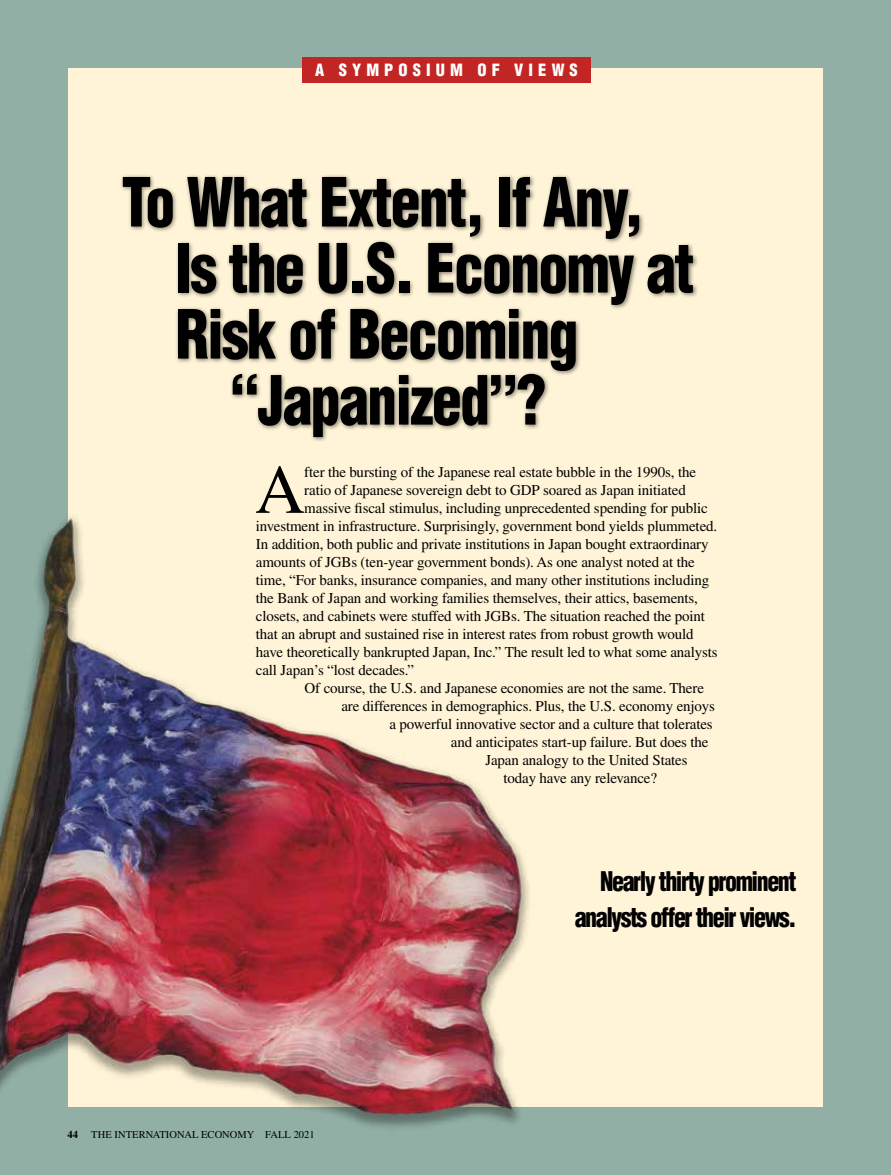
<style>
.page{position:relative;width:891px;height:1175px;background:#fff}
.page>*{position:absolute;margin:0;border:0;box-sizing:border-box;transform-origin:0 0}
.t1{font:69.45px "Times LT Std";color:#000}
.t2{font:900 condensed 66px "Helvetica LT Std";letter-spacing:-.03em;color:#000;scale:.91 1}
.t3{font:900 condensed 26.4px/36px "Helvetica LT Std";letter-spacing:-.06em;color:#000;text-align:right;scale:.91 1}
.t4{font:900 condensed 16.5px "Helvetica LT Std";letter-spacing:.31em;color:#fff}
.t5{font:15px "Times LT Std";letter-spacing:-.01em;color:#000}
.t6{font:10.5px "Times LT Std";letter-spacing:.005em;color:#000}
.t7{font:700 10.5px "Times LT Std";color:#000}
</style>
<div class="page">
<div style="left:0;top:0;width:891px;height:1174px;background:#91afa5"></div>
<div style="left:68px;top:68px;width:755px;height:1038px;background:#fff4d7"></div>
<div style="left:119px;top:174px;width:580px;height:268px;background:#000;opacity:.5"></div>
<div style="left:303px;top:58px;width:288px;height:25px;background:#c12624"></div>
<img style="left:0;top:515px;width:540px;height:612px">
<p class="t4" style="left:315px;top:60px;width:264px">A SYMPOSIUM OF VIEWS</p>
<h2 class="t2" style="left:122px;top:160px;width:576px">To What Extent, If Any,</h2>
<h2 class="t2" style="left:176px;top:226px;width:572px">Is the U.S. Economy at</h2>
<h2 class="t2" style="left:176px;top:292px;width:444px">Risk of Becoming</h2>
<h2 class="t2" style="left:230px;top:358px;width:350px">“Japanized”?</h2>
<h1 class="t1" style="left:255px;top:450px;width:52px">A</h1>
<p class="t5" style="left:304px;top:463px;width:393px">fter the bursting of the Japanese real estate bubble in the 1990s, the</p>
<p class="t5" style="left:304px;top:481px;width:383px">ratio of Japanese sovereign debt to GDP soared as Japan initiated</p>
<p class="t5" style="left:304px;top:499px;width:405px">massive fiscal stimulus, including unprecedented spending for public</p>
<p class="t5" style="left:256px;top:517px;width:463px">investment in infrastructure. Surprisingly, government bond yields plummeted.</p>
<p class="t5" style="left:256px;top:535px;width:454px">In addition, both public and private institutions in Japan bought extraordinary</p>
<p class="t5" style="left:256px;top:553px;width:440px">amounts of JGBs (ten-year government bonds). As one analyst noted at the</p>
<p class="t5" style="left:256px;top:571px;width:455px">time, “For banks, insurance companies, and many other institutions including</p>
<p class="t5" style="left:256px;top:589px;width:444px">the Bank of Japan and working families themselves, their attics, basements,</p>
<p class="t5" style="left:256px;top:607px;width:451px">closets, and cabinets were stuffed with JGBs. The situation reached the point</p>
<p class="t5" style="left:256px;top:625px;width:439px">that an abrupt and sustained rise in interest rates from robust growth would</p>
<p class="t5" style="left:256px;top:643px;width:463px">have theoretically bankrupted Japan, Inc.” The result led to what some analysts</p>
<p class="t5" style="left:256px;top:661px;width:160px">call Japan’s “lost decades.”</p>
<p class="t5" style="left:305px;top:679px;width:401px">Of course, the U.S. and Japanese economies are not the same. There</p>
<p class="t5" style="left:341px;top:697px;width:375px">are differences in demographics. Plus, the U.S. economy enjoys</p>
<p class="t5" style="left:389px;top:715px;width:325px">a powerful innovative sector and a culture that tolerates</p>
<p class="t5" style="left:451px;top:733px;width:259px">and anticipates start-up failure. But does the</p>
<p class="t5" style="left:485px;top:751px;width:204px">Japan analogy to the United States</p>
<p class="t5" style="left:503px;top:769px;width:155px">today have any relevance?</p>
<p class="t7" style="left:68px;top:1128px;width:12px">44</p>
<p class="t6" style="left:91px;top:1128px;width:225px">THE INTERNATIONAL ECONOMY FALL 2021</p>
<h3 class="t3" style="left:575px;top:863px;width:245px">Nearly thirty prominent analysts offer their views.</h3>
</div>
